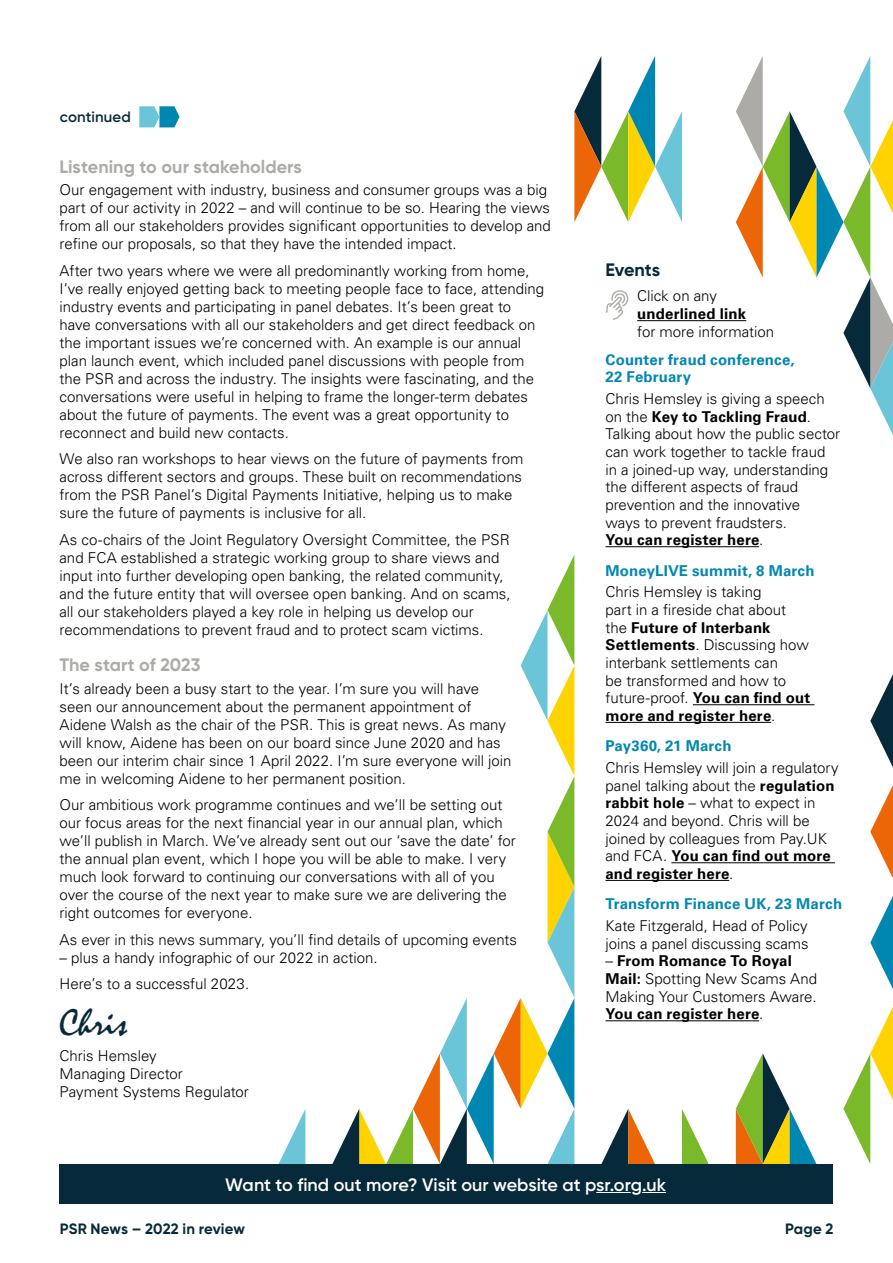
<style>
.page{position:relative;width:893px;height:1263px;background:#fff}
.page>*{position:absolute;margin:0;border:0;box-sizing:border-box;transform-origin:0 0}
.t1{font:39px "Mistral";color:#072a3a}
._03_Heading_3{font:600 18px "Gilroy";color:#fff}
.t2{font:700 18px "Gilroy";letter-spacing:.005em;color:#adaba7}
.t3{font:700 18px "Gilroy";letter-spacing:-.005em;color:#072a3a}
._04_Body{font:300 15px/18px "Univers LT Pro 45";color:#000}
.t4{font:700 15px/17.7px "Univers LT Pro 65";letter-spacing:.01em;color:#0087b1}
._03_Heading_3-2{font:700 15px "Gilroy";letter-spacing:.005em;color:#072a3a}
._04_Body-2{font:600 15px "Gilroy";letter-spacing:.01em;color:#072a3a}
.s1{font-family:"Univers LT Pro 65";font-weight:700}
</style>
<div class="page">
<svg style="left:870px;top:896px;width:23px;height:93px"></svg>
<svg style="left:870px;top:785px;width:23px;height:93px"></svg>
<svg style="left:870px;top:674px;width:23px;height:93px"></svg>
<svg style="left:602px;top:1109px;width:53px;height:54px"></svg>
<svg style="left:843px;top:1007px;width:50px;height:157px"></svg>
<svg style="left:736px;top:1053px;width:80px;height:110px"></svg>
<svg style="left:736px;top:56px;width:157px;height:379px"></svg>
<svg style="left:682px;top:1109px;width:26px;height:54px"></svg>
<svg style="left:333px;top:555px;width:241px;height:608px"></svg>
<svg style="left:279px;top:1110px;width:26px;height:53px"></svg>
<svg style="left:574px;top:56px;width:108px;height:166px"></svg>
<svg style="left:139px;top:106px;width:41px;height:21px"></svg>
<hr style="left:605px;top:546px;width:154px;height:1px;background:#000">
<hr style="left:693px;top:704px;width:121px;height:1px;background:#000">
<hr style="left:605px;top:722px;width:166px;height:1px;background:#000">
<hr style="left:671px;top:862px;width:164px;height:1px;background:#000">
<hr style="left:605px;top:880px;width:124px;height:1px;background:#000">
<hr style="left:605px;top:1020px;width:154px;height:1px;background:#000">
<svg style="left:605px;top:290px;width:24px;height:30px"></svg>
<hr style="left:637px;top:320px;width:109px;height:1px;background:#000">
<div style="left:59px;top:1163px;width:773px;height:40px;background:#072a3a"></div>
<hr style="left:596px;top:1192px;width:35px;height:1px;background:#fff">
<svg style="left:642px;top:1192px;width:24px;height:1px"></svg>
<p class="_04_Body-2" style="left:60px;top:107px;width:72px">continued</p>
<h3 class="t2" style="left:60px;top:156px;width:244px">Listening to our stakeholders</h3>
<p class="_04_Body" style="left:60px;top:181px;width:493px">Our engagement with industry, business and consumer groups was a big part of our activity in 2022 – and will continue to be so. Hearing the views from all our stakeholders provides significant opportunities to develop and refine our proposals, so that they have the intended impact.</p>
<p class="_04_Body" style="left:60px;top:261px;width:486px">After two years where we were all predominantly working from home, I’ve really enjoyed getting back to meeting people face to face, attending industry events and participating in panel debates. It’s been great to have conversations with all our stakeholders and get direct feedback on the important issues we’re concerned with. An example is our annual plan launch event, which included panel discussions with people from the PSR and across the industry. The insights were fascinating, and the conversations were useful in helping to frame the longer-term debates about the future of payments. The event was a great opportunity to reconnect and build new contacts.</p>
<p class="_04_Body" style="left:60px;top:450px;width:465px">We also ran workshops to hear views on the future of payments from across different sectors and groups. These built on recommendations from the PSR Panel’s Digital Payments Initiative, helping us to make sure the future of payments is inclusive for all.</p>
<p class="_04_Body" style="left:60px;top:530px;width:453px">As co-chairs of the Joint Regulatory Oversight Committee, the PSR and FCA established a strategic working group to share views and input into further developing open banking, the related community, and the future entity that will oversee open banking. And on scams, all our stakeholders played a key role in helping us develop our recommendations to prevent fraud and to protect scam victims.</p>
<h3 class="t2" style="left:60px;top:654px;width:142px">The start of 2023</h3>
<p class="_04_Body" style="left:60px;top:679px;width:454px">It’s already been a busy start to the year. I’m sure you will have seen our announcement about the permanent appointment of Aidene Walsh as the chair of the PSR. This is great news. As many will know, Aidene has been on our board since June 2020 and has been our interim chair since 1 April 2022. I’m sure everyone will join me in welcoming Aidene to her permanent position.</p>
<p class="_04_Body" style="left:60px;top:795px;width:458px">Our ambitious work programme continues and we’ll be setting out our focus areas for the next financial year in our annual plan, which we’ll publish in March. We’ve already sent out our ‘save the date’ for the annual plan event, which I hope you will be able to make. I very much look forward to continuing our conversations with all of you over the course of the next year to make sure we are delivering the right outcomes for everyone.</p>
<p class="_04_Body" style="left:60px;top:930px;width:459px">As ever in this news summary, you’ll find details of upcoming events</p>
<p class="_04_Body" style="left:60px;top:948px;width:320px">– plus a handy infographic of our 2022 in action.</p>
<p class="_04_Body" style="left:60px;top:974px;width:191px">Here’s to a successful 2023.</p>
<p class="t1" style="left:60px;top:999px;width:70px">Chris</p>
<p class="_04_Body" style="left:60px;top:1047px;width:191px">Chris Hemsley<br>Managing Director<br>Payment Systems Regulator</p>
<h3 class="t3" style="left:605px;top:258px;width:56px">Events</h3>
<p class="_04_Body" style="left:637px;top:286px;width:138px">Click on any <span class="s1">underlined link<br></span>for more information</p>
<h4 class="t4" style="left:605px;top:350px;width:190px">Counter fraud conference,<br>22 February</h4>
<p class="_04_Body" style="left:605px;top:390px;width:236px">Chris Hemsley is giving a speech on the <span class="s1">Key to Tackling Fraud</span>.<br>Talking about how the public sector can work together to tackle fraud in a joined-up way, understanding the different aspects of fraud prevention and the innovative<br>ways to prevent fraudsters.<br><span class="s1">You can register here</span>.</p>
<h4 class="t4" style="left:605px;top:561px;width:211px">MoneyLIVE summit, 8 March</h4>
<p class="_04_Body" style="left:605px;top:583px;width:206px;line-height:17.5px">Chris Hemsley is taking<br>part in a fireside chat about the <span class="s1">Future of Interbank<br>Settlements</span>. Discussing how interbank settlements can<br>be transformed and how to future-proof. <span class="s1">You can find out more and register here</span>.</p>
<h4 class="t4" style="left:605px;top:736px;width:128px">Pay360, 21 March</h4>
<p class="_04_Body" style="left:605px;top:759px;width:234px;line-height:17.5px">Chris Hemsley will join a regulatory panel talking about the <span class="s1">regulation rabbit hole</span> – what to expect in<br>2024 and beyond. Chris will be joined by colleagues from Pay.UK and FCA. <span class="s1">You can find out more and register here</span>.</p>
<h4 class="t4" style="left:605px;top:894px;width:238px">Transform Finance UK, 23 March</h4>
<p class="_04_Body" style="left:605px;top:916px;width:205px">Kate Fitzgerald, Head of Policy joins a panel discussing scams</p>
<p class="_04_Body" style="left:605px;top:952px;width:213px;line-height:17.5px">– <span class="s1">From Romance To Royal<br>Mail:</span> Spotting New Scams And<br>Making Your Customers Aware.<br><span class="s1">You can register here</span>.</p>
<p class="_03_Heading_3" style="left:225px;top:1173px;width:442px">Want to find out more? Visit our website at psr.org.uk</p>
<p class="_03_Heading_3-2" style="left:60px;top:1219px;width:187px">PSR News – 2022 in review</p>
<p class="_03_Heading_3-2" style="left:785px;top:1219px;width:50px">Page 2</p>
</div>
